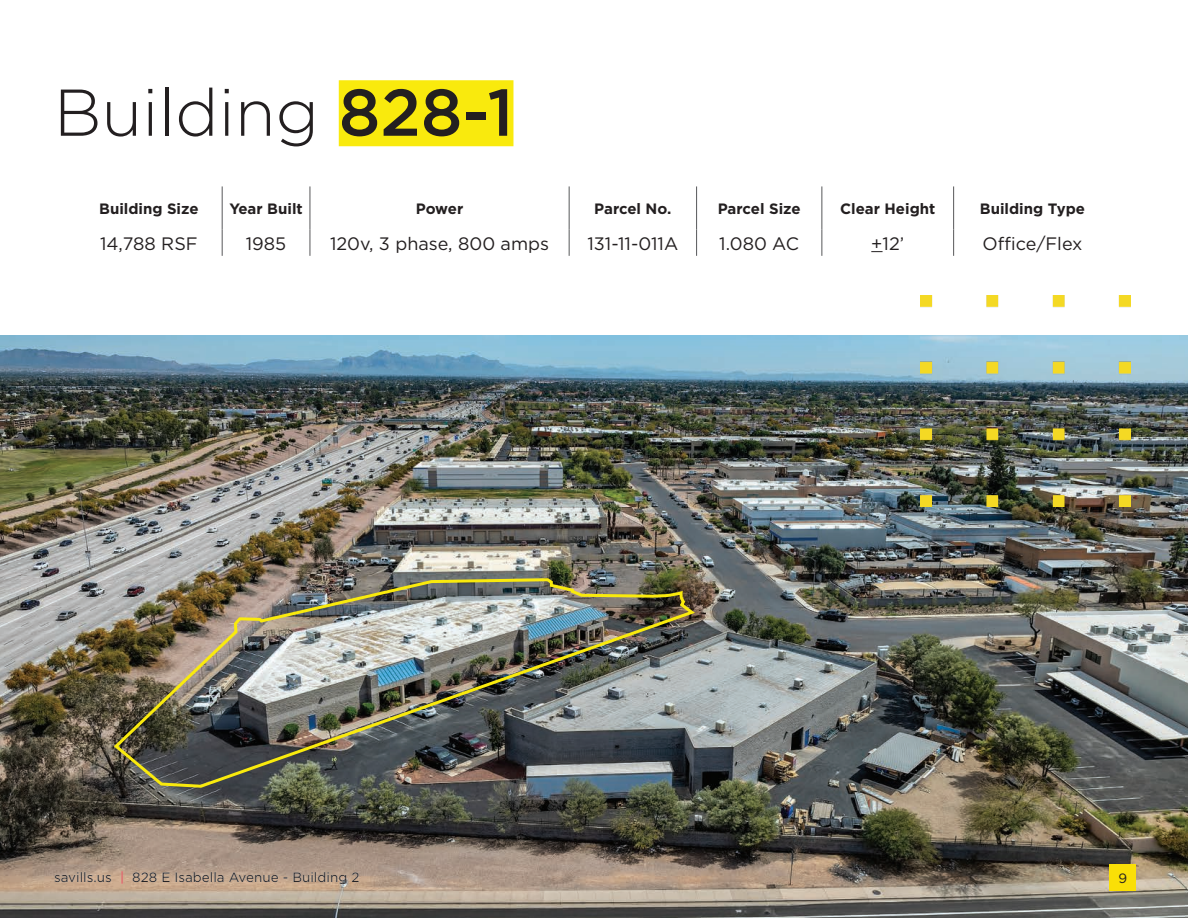
<style>
.page{position:relative;width:1188px;height:918px;background:#fff}
.page>*{position:absolute;margin:0;border:0;box-sizing:border-box;transform-origin:0 0}
.t1{font:300 66px "Gotham";color:#231f20}
.t2{font:18px "Gotham";color:#231f20}
.t3{font:700 15px "Gotham";color:#231f20}
.t4{font:13.5px "Gotham";color:#231f20}
.s1{font-weight:500}
.s2{color:#cf2027}
</style>
<div class="page">
<div style="left:339px;top:80px;width:174px;height:66px;background:#f9ea0d"></div>
<img style="left:0;top:336px;width:1188px;height:582px">
<img style="left:112px;top:577px;width:584px;height:212px">
<hr style="left:222px;top:186px;width:1px;height:43px;background:#57585a">
<hr style="left:310px;top:186px;width:1px;height:43px;background:#57585a">
<hr style="left:569px;top:186px;width:1px;height:43px;background:#57585a">
<hr style="left:696px;top:186px;width:1px;height:43px;background:#57585a">
<hr style="left:821px;top:186px;width:1px;height:43px;background:#57585a">
<hr style="left:953px;top:186px;width:1px;height:43px;background:#57585a">
<svg style="left:222px;top:229px;width:1px;height:27px"></svg>
<svg style="left:310px;top:229px;width:1px;height:27px"></svg>
<svg style="left:569px;top:229px;width:1px;height:27px"></svg>
<svg style="left:696px;top:229px;width:1px;height:27px"></svg>
<svg style="left:821px;top:229px;width:1px;height:27px"></svg>
<svg style="left:953px;top:229px;width:1px;height:27px"></svg>
<svg style="left:871px;top:251px;width:12px;height:1px"></svg>
<img style="left:920px;top:296px;width:211px;height:211px">
<div style="left:1109px;top:864px;width:27px;height:27px;background:#fadf07"></div>
<h1 class="t1" style="left:54px;top:71px;width:461px">Building <span class="s1">828-1</span></h1>
<p class="t3" style="left:99px;top:199px;width:101px">Building Size</p>
<p class="t3" style="left:229px;top:199px;width:75px">Year Built</p>
<p class="t3" style="left:416px;top:199px;width:49px">Power</p>
<p class="t3" style="left:594px;top:199px;width:79px">Parcel No.</p>
<p class="t3" style="left:718px;top:199px;width:84px">Parcel Size</p>
<p class="t3" style="left:840px;top:199px;width:97px">Clear Height</p>
<p class="t3" style="left:980px;top:199px;width:107px">Building Type</p>
<p class="t2" style="left:100px;top:232px;width:99px">14,788 RSF</p>
<p class="t2" style="left:246px;top:232px;width:42px">1985</p>
<p class="t2" style="left:330px;top:232px;width:220px">120v, 3 phase, 800 amps</p>
<p class="t2" style="left:587px;top:232px;width:92px">131-11-011A</p>
<p class="t2" style="left:719px;top:232px;width:81px">1.080 AC</p>
<p class="t2" style="left:871px;top:232px;width:34px">+12’</p>
<p class="t2" style="left:982px;top:232px;width:102px">Office/Flex</p>
<p class="t4" style="left:54px;top:869px;width:307px">savills.us <span class="s2">|</span> 828 E Isabella Avenue - Building 2</p>
<p class="t4" style="left:1118px;top:869px;width:10px">9</p>
</div>
